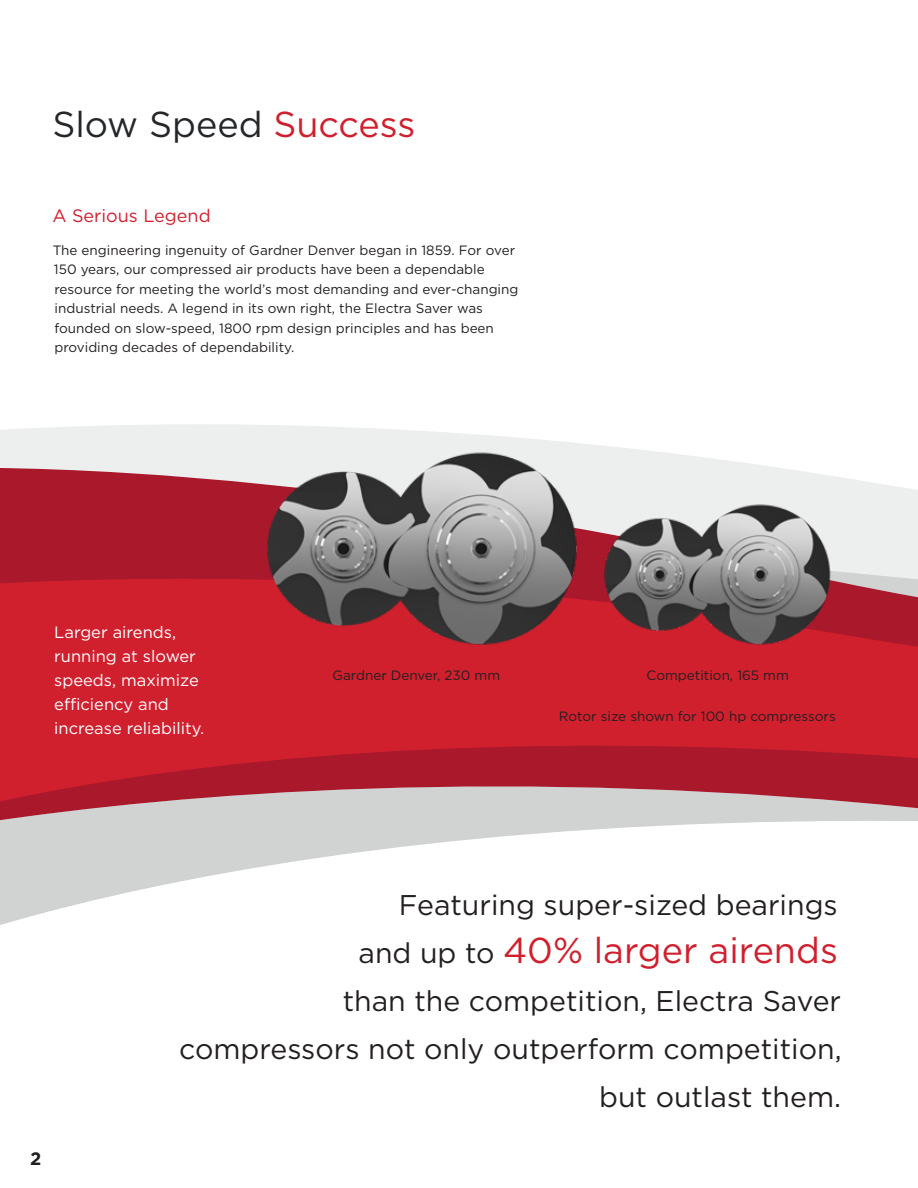
<style>
.page{position:relative;width:918px;height:1188px;background:#fff}
.page>*{position:absolute;margin:0;border:0;box-sizing:border-box;transform-origin:0 0}
.t1{font:36px "Gotham";color:#d0202e}
.t2{font:36px "Gotham";color:#24272a}
.t3{font:28.5px/48px "Gotham";color:#231f20;text-align:right}
.t4{font:18px "Gotham";color:#d0202e}
.t5{font:700 18px "Gotham";color:#231f20}
.t6{font:16.5px/24px "Gotham";color:#fff}
.t7{font:13.5px/19.5px "Gotham";color:#231f20}
.s1{color:#d0202e}
.s2{font-size:28.5px;color:#231f20}
</style>
<div class="page">
<svg style="left:0;top:579px;width:918px;height:206px;background:#c81e2d"></svg>
<svg style="left:833px;top:579px;width:85px;height:18px;background:#c0818a"></svg>
<svg style="left:0;top:424px;width:918px;height:155px"></svg>
<svg style="left:0;top:785px;width:918px;height:140px"></svg>
<img style="left:602px;top:499px;width:231px;height:149px">
<img style="left:264px;top:445px;width:318px;height:205px">
<h1 class="t2" style="left:52px;top:101px;width:364px">Slow Speed <span class="s1">Success</span></h1>
<h3 class="t4" style="left:52px;top:204px;width:160px">A Serious Legend</h3>
<p class="t7" style="left:53px;top:240px;width:467px">The engineering ingenuity of Gardner Denver began in 1859. For over 150 years, our compressed air products have been a dependable resource for meeting the world’s most demanding and ever-changing industrial needs. A legend in its own right, the Electra Saver was founded on slow-speed, 1800 rpm design principles and has been providing decades of dependability.</p>
<p class="t6" style="left:54px;top:620px;width:151px">Larger airends, running at slower speeds, maximize efficiency and increase reliability.</p>
<p class="t7" style="left:332px;top:665px;width:169px">Gardner Denver, 230 mm</p>
<p class="t7" style="left:647px;top:665px;width:144px">Competition, 165 mm</p>
<p class="t7" style="left:559px;top:706px;width:278px">Rotor size shown for 100 hp compressors</p>
<h3 class="t5" style="left:30px;top:1147px;width:13px">2</h3>
<h2 class="t3" style="left:399px;top:880px;width:440px">Featuring super-sized bearings</h2>
<h1 class="t1" style="left:359px;top:927px;width:481px"><span class="s2">and up to</span> 40% larger airends</h1>
<h2 class="t3" style="left:179px;top:976px;width:664px">than the competition, Electra Saver compressors not only outperform competition, but outlast them.</h2>
</div>
